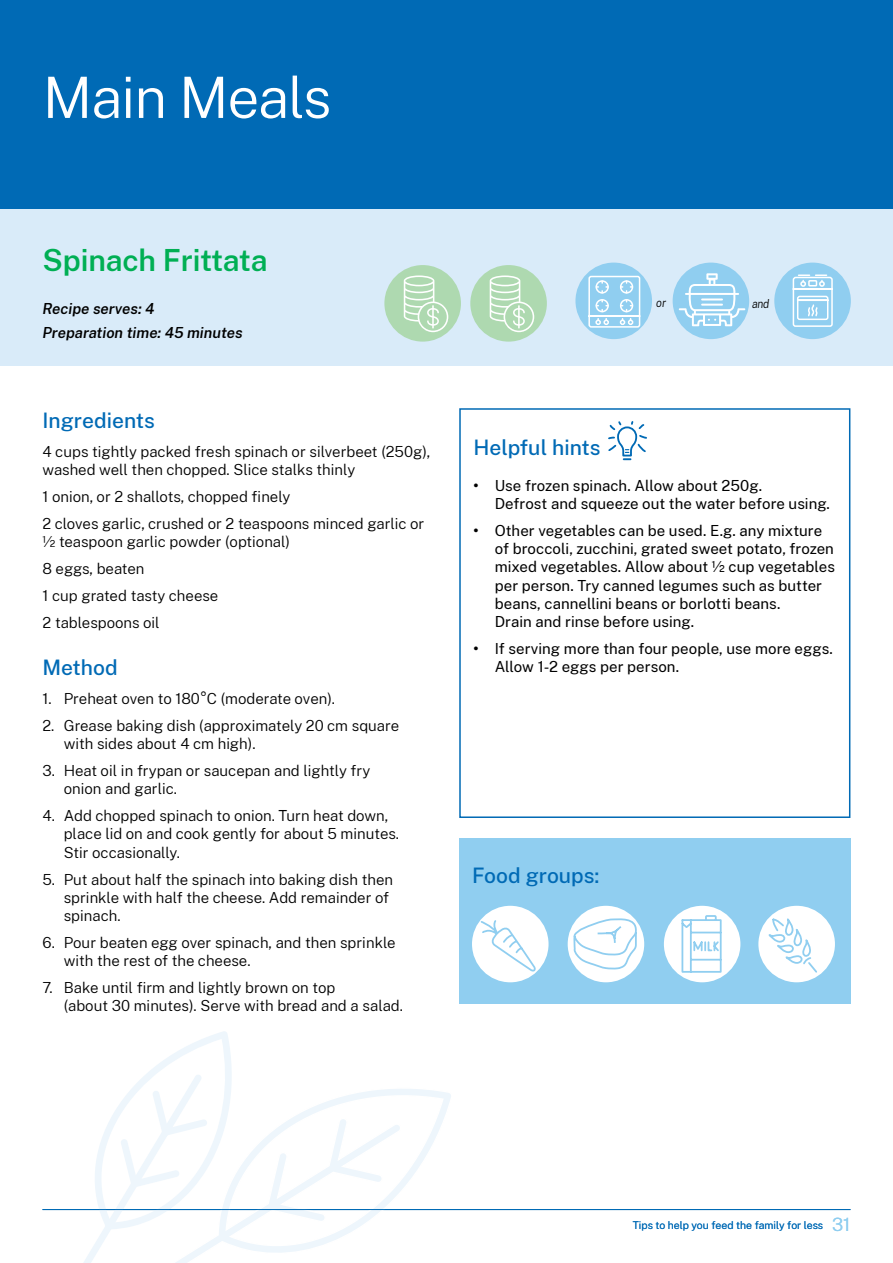
<style>
.page{position:relative;width:893px;height:1263px;background:#fff}
.page>*{position:absolute;margin:0;border:0;box-sizing:border-box;transform-origin:0 0}
.Heads_reversed{font:300 57px "Public Sans";letter-spacing:-.025em;color:#fff}
.Heading_2__H2{font:600 30px "Public Sans";letter-spacing:-.005em;color:#00af54}
.t1{font:500 21px "Public Sans";color:#006ab5}
.Method_text{font:300 15px/18.3px "Public Sans";color:#000}
.Level_1_bullet{font:15px/18.3px "Public Sans";color:#000}
.Ingredients_text{font:300 15px/18.3px "Public Sans";color:#000}
.t2{font:italic 600 15px "Public Sans";color:#000}
.Body{font:italic 300 12px "Public Sans";color:#000;scale:.9 1}
.t3{font:300 10.5px "Public Sans";color:#006ab5}
.s1{font-weight:700}
.s2{font-size:18px;color:#90cef0}
</style>
<div class="page">
<div style="left:0;top:208px;width:893px;height:158px;background:#d9ebf9"></div>
<div style="left:0;top:0;width:893px;height:208px;background:#006ab5"></div>
<div style="left:384px;top:265px;width:77px;height:77px;background:#aed9b0;border-radius:50%"></div>
<svg style="left:404px;top:275px;width:44px;height:57px"></svg>
<div style="left:470px;top:265px;width:77px;height:77px;background:#aed9b0;border-radius:50%"></div>
<svg style="left:490px;top:275px;width:44px;height:57px"></svg>
<div style="left:459px;top:408px;width:391px;height:410px;border:2px solid #006ab5"></div>
<div style="left:673px;top:263px;width:76px;height:76px;background:#90cef0;border-radius:50%"></div>
<svg style="left:679px;top:273px;width:66px;height:53px"></svg>
<hr style="left:701px;top:298px;width:22px;height:2px;background:#fff">
<hr style="left:701px;top:304px;width:22px;height:2px;background:#fff">
<div style="left:575px;top:263px;width:77px;height:76px;background:#90cef0;border-radius:50%"></div>
<svg style="left:588px;top:275px;width:53px;height:53px"></svg>
<div style="left:774px;top:263px;width:77px;height:76px;background:#90cef0;border-radius:50%"></div>
<svg style="left:792px;top:274px;width:41px;height:53px"></svg>
<svg style="left:76px;top:1031px;width:156px;height:232px"></svg>
<svg style="left:159px;top:1080px;width:295px;height:183px"></svg>
<svg style="left:608px;top:421px;width:39px;height:39px"></svg>
<div style="left:459px;top:838px;width:391px;height:165px;background:#90cef0"></div>
<div style="left:472px;top:906px;width:77px;height:76px;background:#fff;border-radius:50%"></div>
<svg style="left:480px;top:918px;width:58px;height:54px"></svg>
<div style="left:568px;top:906px;width:76px;height:76px;background:#fff;border-radius:50%"></div>
<svg style="left:572px;top:917px;width:66px;height:53px"></svg>
<div style="left:664px;top:906px;width:76px;height:76px;background:#fff;border-radius:50%"></div>
<svg style="left:681px;top:915px;width:41px;height:58px"></svg>
<div style="left:758px;top:906px;width:77px;height:76px;background:#fff;border-radius:50%"></div>
<svg style="left:768px;top:917px;width:49px;height:57px"></svg>
<hr style="left:43px;top:1209px;width:807px;height:1px;background:#006ab5">
<p class="Heads_reversed" style="left:43px;top:58px;width:290px">Main Meals</p>
<h2 class="Heading_2__H2" style="left:43px;top:238px;width:227px">Spinach Frittata</h2>
<p class="t2" style="left:43px;top:298px;width:114px">Recipe serves: 4</p>
<p class="t2" style="left:43px;top:322px;width:202px">Preparation time: 45 minutes</p>
<p class="t1" style="left:43px;top:406px;width:114px">Ingredients</p>
<p class="Ingredients_text" style="left:43px;top:442px;width:389px">4 cups tightly packed fresh spinach or silverbeet (250g), washed well then chopped. Slice stalks thinly</p>
<p class="Ingredients_text" style="left:43px;top:487px;width:249px">1 onion, or 2 shallots, chopped finely</p>
<p class="Ingredients_text" style="left:43px;top:514px;width:383px">2 cloves garlic, crushed or 2 teaspoons minced garlic or ½ teaspoon garlic powder (optional)</p>
<p class="Ingredients_text" style="left:43px;top:559px;width:103px">8 eggs, beaten</p>
<p class="Ingredients_text" style="left:43px;top:586px;width:177px">1 cup grated tasty cheese</p>
<p class="Ingredients_text" style="left:43px;top:612px;width:119px">2 tablespoons oil</p>
<p class="t1" style="left:43px;top:653px;width:77px">Method</p>
<p class="Method_text" style="left:43px;top:689px;width:294px">1. Preheat oven to 180°C (moderate oven).</p>
<p class="Method_text" style="left:64px;top:716px;width:337px;text-indent:-21px">2. Grease baking dish (approximately 20 cm square with sides about 4 cm high).</p>
<p class="Method_text" style="left:64px;top:761px;width:308px;text-indent:-21px">3. Heat oil in frypan or saucepan and lightly fry onion and garlic.</p>
<p class="Method_text" style="left:64px;top:806px;width:337px;text-indent:-21px">4. Add chopped spinach to onion. Turn heat down, place lid on and cook gently for about 5 minutes.<br>Stir occasionally.</p>
<p class="Method_text" style="left:64px;top:869px;width:331px;text-indent:-21px">5. Put about half the spinach into baking dish then sprinkle with half the cheese. Add remainder of spinach.</p>
<p class="Method_text" style="left:64px;top:933px;width:333px;text-indent:-21px">6. Pour beaten egg over spinach, and then sprinkle with the rest of the cheese.</p>
<p class="Method_text" style="left:64px;top:978px;width:341px;text-indent:-21px">7. Bake until firm and lightly brown on top<br>(about 30 minutes). Serve with bread and a salad.</p>
<p class="Body" style="left:656px;top:294px;width:12px">or</p>
<p class="Body" style="left:752px;top:295px;width:21px">and</p>
<p class="t1" style="left:473px;top:433px;width:129px">Helpful hints</p>
<p class="Level_1_bullet" style="left:495px;top:475px;width:337px;text-indent:-21px"><span class="s1">•</span> Use frozen spinach. Allow about 250g.<br>Defrost and squeeze out the water before using.</p>
<p class="Level_1_bullet" style="left:495px;top:520px;width:342px;text-indent:-21px"><span class="s1">•</span> Other vegetables can be used. E.g. any mixture of broccoli, zucchini, grated sweet potato, frozen mixed vegetables. Allow about ½ cup vegetables per person. Try canned legumes such as butter beans, cannellini beans or borlotti beans.<br>Drain and rinse before using.</p>
<p class="Level_1_bullet" style="left:495px;top:639px;width:340px;text-indent:-21px"><span class="s1">•</span> If serving more than four people, use more eggs.<br>Allow 1-2 eggs per person.</p>
<p class="t1" style="left:472px;top:861px;width:129px">Food groups:</p>
<p class="t3" style="left:633px;top:1218px;width:219px">Tips to help you feed the family for less <span class="s2">31</span></p>
</div>
